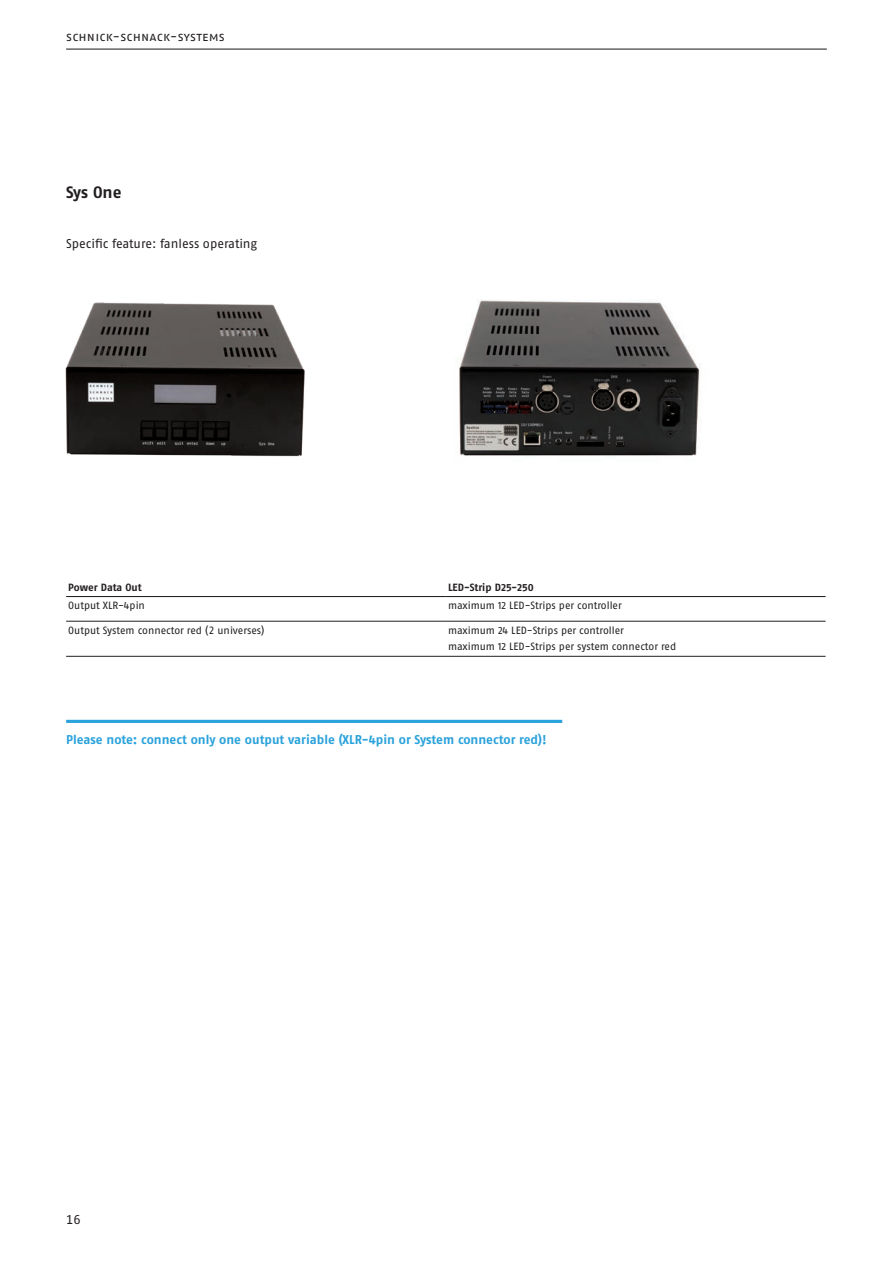
<style>
.page{position:relative;width:893px;height:1263px;background:#fff}
.page>*{position:absolute;margin:0;border:0;box-sizing:border-box;transform-origin:0 0}
.t1{font:700 16.5px "Fago OT";color:#231f20}
.t2{font:700 12.75px "Fago OT";color:#2aa2db}
.t3{font:12.75px "Fago OT";letter-spacing:.015em;color:#231f20}
.t4{font:10.5px/16.5px "Fago OT";color:#231f20}
.t5{font:700 10.5px "Fago OT";letter-spacing:-.005em;color:#231f20}
</style>
<div class="page">
<hr style="left:66px;top:49px;width:761px;height:1px;background:#231f20">
<hr style="left:66px;top:596px;width:380px;height:1px;background:#231f20">
<hr style="left:446px;top:596px;width:380px;height:1px;background:#231f20">
<hr style="left:66px;top:621px;width:380px;height:1px;background:#231f20">
<hr style="left:446px;top:621px;width:380px;height:1px;background:#231f20">
<hr style="left:66px;top:656px;width:380px;height:1px;background:#231f20">
<hr style="left:446px;top:656px;width:380px;height:1px;background:#231f20">
<img style="left:65px;top:302px;width:240px;height:155px">
<img style="left:459px;top:300px;width:241px;height:156px">
<hr style="left:66px;top:720px;width:496px;height:3px;background:#2aa2db">
<p class="t3" style="left:66px;top:29px;width:160px">schnick-schnack-systems</p>
<h1 class="t1" style="left:66px;top:183px;width:57px">Sys One</h1>
<p class="t3" style="left:66px;top:236px;width:193px">Specific feature: fanless operating</p>
<p class="t5" style="left:68px;top:580px;width:75px">Power Data Out</p>
<p class="t5" style="left:448px;top:580px;width:87px">LED-Strip D25-250</p>
<p class="t4" style="left:68px;top:597px;width:78px">Output XLR-4pin</p>
<p class="t4" style="left:448px;top:597px;width:175px">maximum 12 LED-Strips per controller</p>
<p class="t4" style="left:68px;top:622px;width:198px">Output System connector red (2 universes)</p>
<p class="t4" style="left:448px;top:622px;width:230px">maximum 24 LED-Strips per controller<br>maximum 12 LED-Strips per system connector red</p>
<p class="t2" style="left:66px;top:732px;width:482px">Please note: connect only one output variable (XLR-4pin or System connector red)!</p>
<p class="t3" style="left:66px;top:1212px;width:16px">16</p>
</div>
